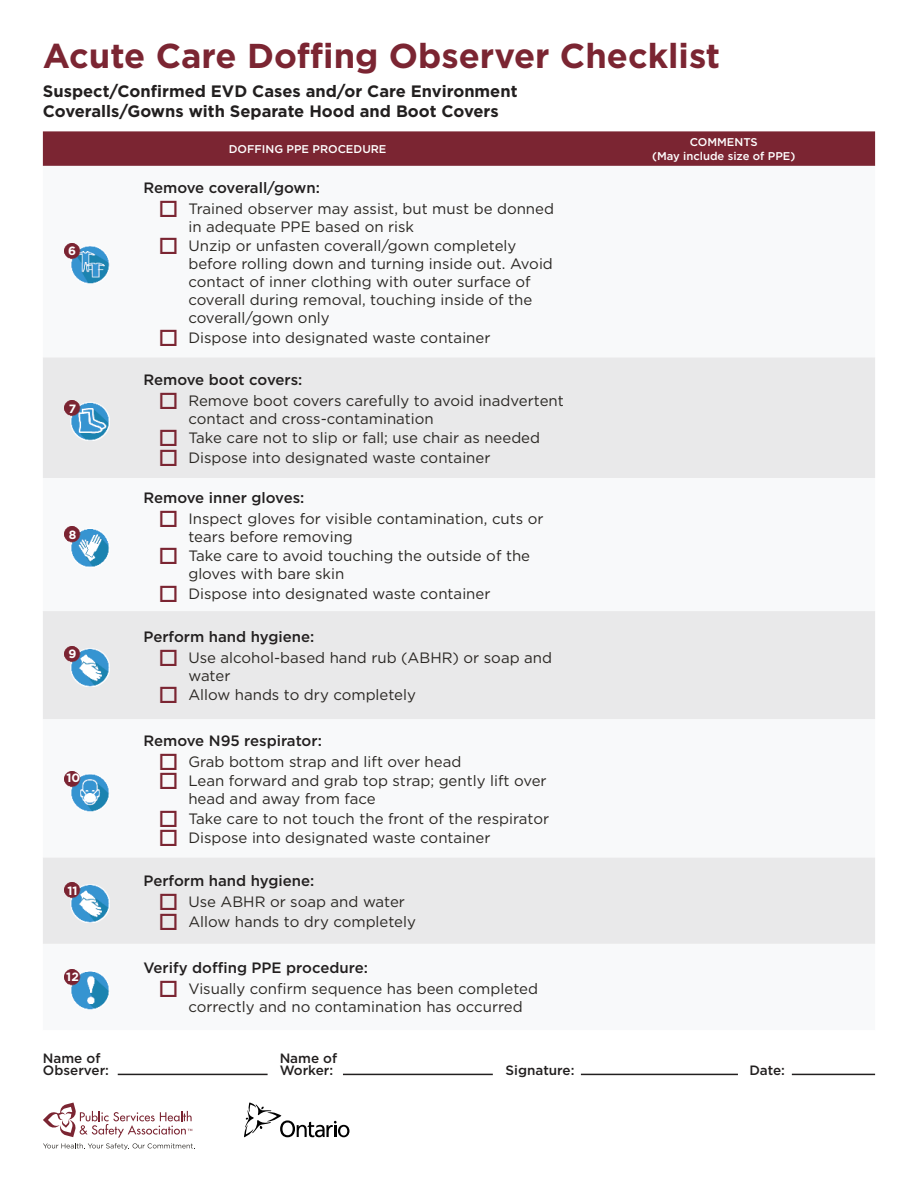
<style>
.page{position:relative;width:918px;height:1188px;background:#fff}
.page>*{position:absolute;margin:0;border:0;box-sizing:border-box;transform-origin:0 0}
.t1{font:700 34.5px "Gotham";color:#7b2532}
.t2{font:700 16.5px/19.5px "Gotham";color:#221f1f}
.t3{font:15px/18px "Gotham";color:#2a2723}
.t4{font:500 15px "Gotham";color:#221f1f}
.t5{font:500 13.5px/12px "Gotham";color:#221f1f}
.t6{font:700 12px "Gotham";color:#fff}
.t7{font:500 11.25px/13.5px "Gotham";color:#fff;text-align:center}
.s1{color:#7b2532}
</style>
<div class="page">
<svg style="left:43px;top:1103px;width:152px;height:47px"></svg>
<svg style="left:244px;top:1103px;width:105px;height:34px"></svg>
<div style="left:43px;top:131px;width:832px;height:35px;background:#7b2532"></div>
<svg style="left:43px;top:357px;width:832px;height:587px;fill:#e9e9ea"></svg>
<img style="left:65px;top:243px;width:44px;height:40px">
<img style="left:65px;top:401px;width:44px;height:40px">
<img style="left:65px;top:527px;width:44px;height:40px">
<img style="left:65px;top:646px;width:44px;height:41px">
<img style="left:65px;top:771px;width:44px;height:41px">
<img style="left:65px;top:882px;width:44px;height:41px">
<img style="left:65px;top:970px;width:44px;height:40px">
<hr style="left:581px;top:1074px;width:157px;height:1px;background:#221f1f">
<hr style="left:118px;top:1074px;width:150px;height:1px;background:#221f1f">
<hr style="left:792px;top:1074px;width:83px;height:1px;background:#221f1f">
<hr style="left:343px;top:1074px;width:150px;height:1px;background:#221f1f">
<h1 class="t1" style="left:43px;top:41px;width:679px">Acute Care Doing Observer Checklist</h1>
<p class="t2" style="left:43px;top:83px;width:476px">Suspect/Conirmed EVD Cases and/or Care Environment<br>Coveralls/Gowns with Separate Hood and Boot Covers</p>
<p class="t7" style="left:229px;top:143px;width:159px">DOFFING PPE PROCEDURE</p>
<p class="t7" style="left:652px;top:136px;width:145px">COMMENTS<br>(May include size of PPE)</p>
<p class="t6" style="left:68px;top:245px;width:9px">6</p>
<p class="t6" style="left:69px;top:404px;width:9px">7</p>
<p class="t6" style="left:69px;top:530px;width:9px">8</p>
<p class="t6" style="left:69px;top:649px;width:9px">9</p>
<p class="t6" style="left:66px;top:773px;width:15px">10</p>
<p class="t6" style="left:68px;top:885px;width:12px">11</p>
<p class="t6" style="left:66px;top:972px;width:14px">12</p>
<p class="t5" style="left:43px;top:1053px;width:68px">Name of<br>Observer:</p>
<p class="t4" style="left:143px;top:181px;width:178px">Remove coverall/gown:</p>
<p class="t3" style="left:188px;top:200px;width:367px;text-indent:-30px"><span class="s1">□</span> Trained observer may assist, but must be donned in adequate PPE based on risk</p>
<p class="t3" style="left:188px;top:238px;width:366px;text-indent:-30px"><span class="s1">□</span> Unzip or unfasten coverall/gown completely before rolling down and turning inside out. Avoid contact of inner clothing with outer surface of coverall during removal, touching inside of the coverall/gown only</p>
<p class="t3" style="left:158px;top:329px;width:334px"><span class="s1">□</span> Dispose into designated waste container</p>
<p class="t4" style="left:143px;top:373px;width:161px">Remove boot covers:</p>
<p class="t3" style="left:188px;top:392px;width:377px;text-indent:-30px"><span class="s1">□</span> Remove boot covers carefully to avoid inadvertent contact and cross-contamination</p>
<p class="t3" style="left:158px;top:430px;width:383px"><span class="s1">□</span> Take care not to slip or fall; use chair as needed</p>
<p class="t3" style="left:158px;top:449px;width:334px"><span class="s1">□</span> Dispose into designated waste container</p>
<p class="t4" style="left:143px;top:491px;width:163px">Remove inner gloves:</p>
<p class="t3" style="left:188px;top:510px;width:357px;text-indent:-30px"><span class="s1">□</span> Inspect gloves for visible contamination, cuts or tears before removing</p>
<p class="t3" style="left:188px;top:548px;width:343px;text-indent:-30px"><span class="s1">□</span> Take care to avoid touching the outside of the gloves with bare skin</p>
<p class="t3" style="left:158px;top:585px;width:334px"><span class="s1">□</span> Dispose into designated waste container</p>
<p class="t4" style="left:143px;top:630px;width:173px">Perform hand hygiene:</p>
<p class="t3" style="left:188px;top:649px;width:365px;text-indent:-30px"><span class="s1">□</span> Use alcohol-based hand rub (ABHR) or soap and water</p>
<p class="t3" style="left:158px;top:687px;width:259px"><span class="s1">□</span> Allow hands to dry completely</p>
<p class="t4" style="left:143px;top:734px;width:180px">Remove N95 respirator:</p>
<p class="t3" style="left:158px;top:753px;width:304px"><span class="s1">□</span> Grab bottom strap and lift over head</p>
<p class="t3" style="left:188px;top:773px;width:360px;text-indent:-30px"><span class="s1">□</span> Lean forward and grab top strap; gently lift over head and away from face</p>
<p class="t3" style="left:158px;top:810px;width:392px"><span class="s1">□</span> Take care to not touch the front of the respirator</p>
<p class="t3" style="left:158px;top:830px;width:334px"><span class="s1">□</span> Dispose into designated waste container</p>
<p class="t4" style="left:143px;top:874px;width:173px">Perform hand hygiene:</p>
<p class="t3" style="left:158px;top:894px;width:248px"><span class="s1">□</span> Use ABHR or soap and water</p>
<p class="t3" style="left:158px;top:913px;width:259px"><span class="s1">□</span> Allow hands to dry completely</p>
<p class="t4" style="left:143px;top:961px;width:226px">Verify doing PPE procedure:</p>
<p class="t3" style="left:188px;top:981px;width:351px;text-indent:-30px"><span class="s1">□</span> Visually conirm sequence has been completed correctly and no contamination has occurred</p>
<p class="t5" style="left:280px;top:1053px;width:59px">Name of<br>Worker:</p>
<p class="t5" style="left:506px;top:1065px;width:70px">Signature:</p>
<p class="t5" style="left:749px;top:1065px;width:37px">Date:</p>
</div>
